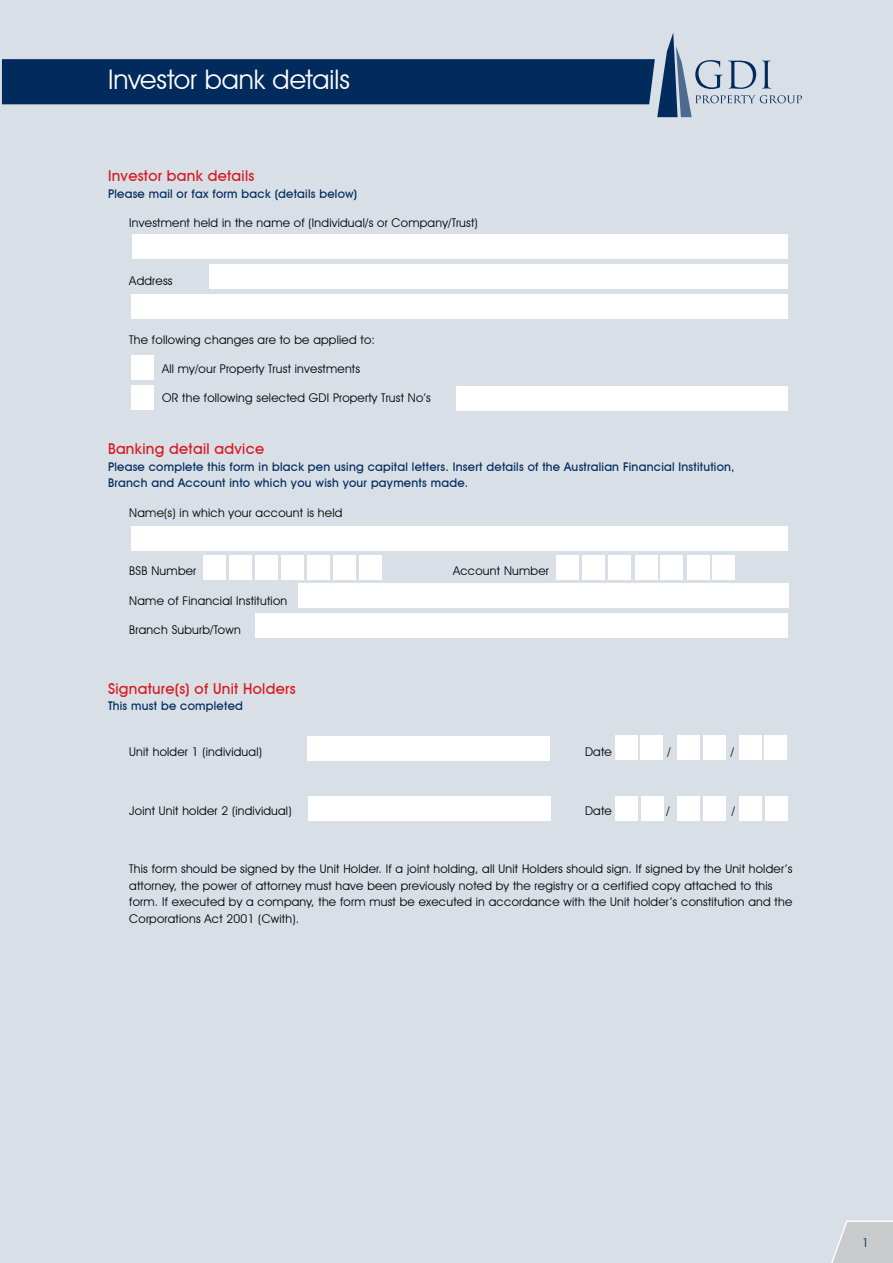
<style>
.page{position:relative;width:893px;height:1263px;background:#d9dfe7}
.page>*{position:absolute;margin:0;border:0;box-sizing:border-box;transform-origin:0 0}
.t1{font:27px "Avant Garde IT Cby BT";color:#fff}
.t2{font:500 15px "Avant Garde IT Cby BT";letter-spacing:.02em;color:#d71920}
.t3{font:12px/16.5px "Avant Garde IT Cby BT";letter-spacing:.02em;color:#000}
.t4{font:500 12px/16.5px "Avant Garde IT Cby BT";letter-spacing:.02em;color:#002b5c}
.t5{font:12px "Avant Garde IT Cby BT";color:#002b5c}
</style>
<div class="page">
<div style="left:131px;top:355px;width:22px;height:25px;background:#fff"></div>
<div style="left:131px;top:385px;width:22px;height:25px;background:#fff"></div>
<div style="left:132px;top:234px;width:656px;height:25px;background:#fff"></div>
<div style="left:209px;top:264px;width:579px;height:25px;background:#fff"></div>
<div style="left:456px;top:386px;width:332px;height:25px;background:#fff"></div>
<div style="left:131px;top:526px;width:657px;height:25px;background:#fff"></div>
<svg style="left:831px;top:1220px;width:62px;height:43px;background:#cdd0d2"></svg>
<svg style="left:2px;top:33px;width:800px;height:84px"></svg>
<div style="left:131px;top:294px;width:657px;height:25px;background:#fff"></div>
<div style="left:203px;top:555px;width:22px;height:25px;background:#fff"></div>
<div style="left:255px;top:555px;width:22px;height:25px;background:#fff"></div>
<div style="left:229px;top:555px;width:22px;height:25px;background:#fff"></div>
<div style="left:281px;top:555px;width:23px;height:25px;background:#fff"></div>
<div style="left:334px;top:555px;width:22px;height:25px;background:#fff"></div>
<div style="left:307px;top:555px;width:23px;height:25px;background:#fff"></div>
<div style="left:359px;top:555px;width:23px;height:25px;background:#fff"></div>
<div style="left:556px;top:555px;width:23px;height:25px;background:#fff"></div>
<div style="left:608px;top:555px;width:23px;height:25px;background:#fff"></div>
<div style="left:582px;top:555px;width:23px;height:25px;background:#fff"></div>
<div style="left:635px;top:555px;width:22px;height:25px;background:#fff"></div>
<div style="left:687px;top:555px;width:22px;height:25px;background:#fff"></div>
<div style="left:661px;top:555px;width:22px;height:25px;background:#fff"></div>
<div style="left:713px;top:555px;width:22px;height:25px;background:#fff"></div>
<div style="left:298px;top:583px;width:490px;height:25px;background:#fff"></div>
<div style="left:255px;top:613px;width:533px;height:24px;background:#fff"></div>
<div style="left:307px;top:736px;width:243px;height:25px;background:#fff"></div>
<div style="left:308px;top:796px;width:243px;height:25px;background:#fff"></div>
<div style="left:641px;top:735px;width:22px;height:25px;background:#fff"></div>
<div style="left:615px;top:735px;width:22px;height:25px;background:#fff"></div>
<div style="left:703px;top:735px;width:22px;height:25px;background:#fff"></div>
<div style="left:677px;top:735px;width:22px;height:25px;background:#fff"></div>
<div style="left:765px;top:735px;width:22px;height:25px;background:#fff"></div>
<div style="left:739px;top:735px;width:22px;height:25px;background:#fff"></div>
<div style="left:641px;top:796px;width:23px;height:25px;background:#fff"></div>
<div style="left:615px;top:796px;width:23px;height:25px;background:#fff"></div>
<div style="left:703px;top:796px;width:23px;height:25px;background:#fff"></div>
<div style="left:678px;top:796px;width:22px;height:25px;background:#fff"></div>
<div style="left:765px;top:796px;width:23px;height:25px;background:#fff"></div>
<div style="left:739px;top:796px;width:23px;height:25px;background:#fff"></div>
<h1 class="t1" style="left:108px;top:63px;width:243px">Investor bank details</h1>
<p class="t2" style="left:108px;top:167px;width:148px">Investor bank details</p>
<p class="t4" style="left:108px;top:185px;width:251px">Please mail or fax form back (details below)</p>
<p class="t3" style="left:129px;top:214px;width:350px">Investment held in the name of (Individual/s or Company/Trust)</p>
<p class="t3" style="left:129px;top:273px;width:45px">Address</p>
<p class="t3" style="left:129px;top:331px;width:247px">The following changes are to be applied to:</p>
<p class="t3" style="left:162px;top:361px;width:200px">All my/our Property Trust investments</p>
<p class="t3" style="left:162px;top:390px;width:270px">OR the following selected GDI Property Trust No’s</p>
<p class="t2" style="left:108px;top:440px;width:158px">Banking detail advice</p>
<p class="t4" style="left:108px;top:458px;width:628px">Please complete this form in black pen using capital letters. Insert details of the Australian Financial Institution,<br>Branch and Account into which you wish your payments made.</p>
<p class="t3" style="left:129px;top:504px;width:215px">Name(s) in which your account is held</p>
<p class="t3" style="left:129px;top:563px;width:69px">BSB Number</p>
<p class="t3" style="left:453px;top:563px;width:97px">Account Number</p>
<p class="t3" style="left:129px;top:592px;width:159px">Name of Financial Institution</p>
<p class="t3" style="left:129px;top:621px;width:113px">Branch Suburb/Town</p>
<p class="t2" style="left:108px;top:679px;width:189px">Signature(s) of Unit Holders</p>
<p class="t4" style="left:108px;top:698px;width:136px">This must be completed</p>
<p class="t3" style="left:129px;top:743px;width:134px">Unit holder 1 (individual)</p>
<p class="t3" style="left:585px;top:743px;width:28px">Date</p>
<p class="t3" style="left:668px;top:743px;width:5px">/</p>
<p class="t3" style="left:731px;top:743px;width:5px">/</p>
<p class="t3" style="left:129px;top:802px;width:164px">Joint Unit holder 2 (individual)</p>
<p class="t3" style="left:585px;top:802px;width:28px">Date</p>
<p class="t3" style="left:666px;top:802px;width:5px">/</p>
<p class="t3" style="left:732px;top:802px;width:5px">/</p>
<p class="t3" style="left:129px;top:860px;width:665px">This form should be signed by the Unit Holder. If a joint holding, all Unit Holders should sign. If signed by the Unit holder’s attorney, the power of attorney must have been previously noted by the registry or a certified copy attached to this form. If executed by a company, the form must be executed in accordance with the Unit holder’s constitution and the Corporations Act 2001 (Cwith).</p>
<p class="t5" style="left:862px;top:1235px;width:8px">1</p>
</div>
